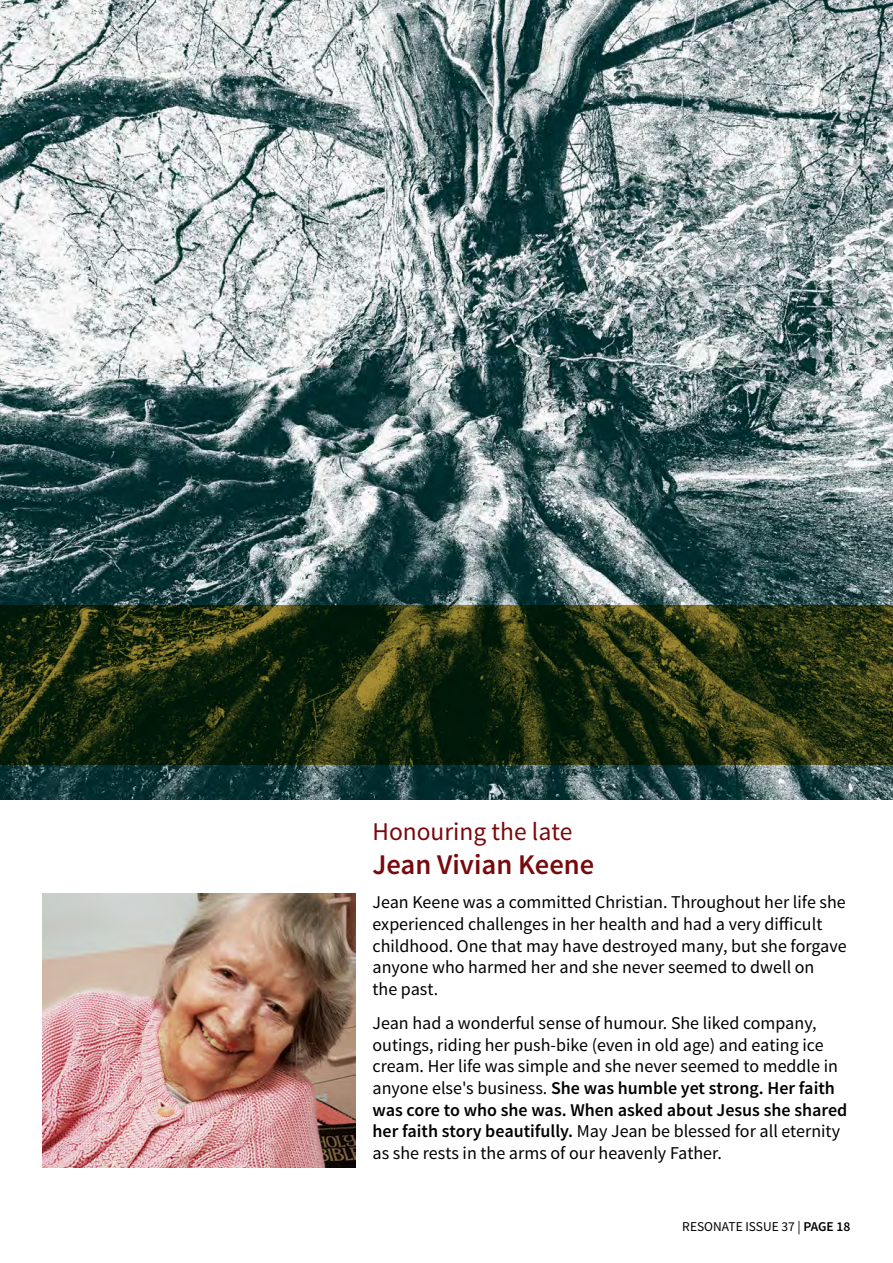
<style>
.page{position:relative;width:893px;height:1263px;background:#fff}
.page>*{position:absolute;margin:0;border:0;box-sizing:border-box;transform-origin:0 0}
.t1{font:600 28.5px "Source Sans Pro";color:#78090c}
.t2{font:25.5px "Source Sans Pro";color:#78090c}
.t3{font:18px/21.6px "Source Sans Pro";color:#000}
.t4{font:13.5px "Source Sans Pro";color:#000}
.s1{font-weight:600}
</style>
<div class="page">
<img style="left:0;top:0;width:893px;height:799px">
<img style="left:43px;top:893px;width:312px;height:274px">
<svg style="left:0;top:605px;width:893px;height:159px;background:#233011"></svg>
<h2 class="t2" style="left:372px;top:815px;width:201px">Honouring the late</h2>
<h1 class="t1" style="left:372px;top:847px;width:223px">Jean Vivian Keene</h1>
<p class="t3" style="left:372px;top:892px;width:476px">Jean Keene was a committed Christian. Throughout her life she experienced challenges in her health and had a very difficult childhood. One that may have destroyed many, but she forgave anyone who harmed her and she never seemed to dwell on<br>the past.</p>
<p class="t3" style="left:372px;top:1013px;width:476px">Jean had a wonderful sense of humour. She liked company, outings, riding her push-bike (even in old age) and eating ice cream. Her life was simple and she never seemed to meddle in anyone else's business. <span class="s1">She was humble yet strong. Her faith was core to who she was. When asked about Jesus she shared her faith story beautifully.</span> May Jean be blessed for all eternity as she rests in the arms of our heavenly Father.</p>
<p class="t4" style="left:682px;top:1218px;width:170px">RESONATE ISSUE 37 | <span class="s1">PAGE 18</span></p>
</div>
